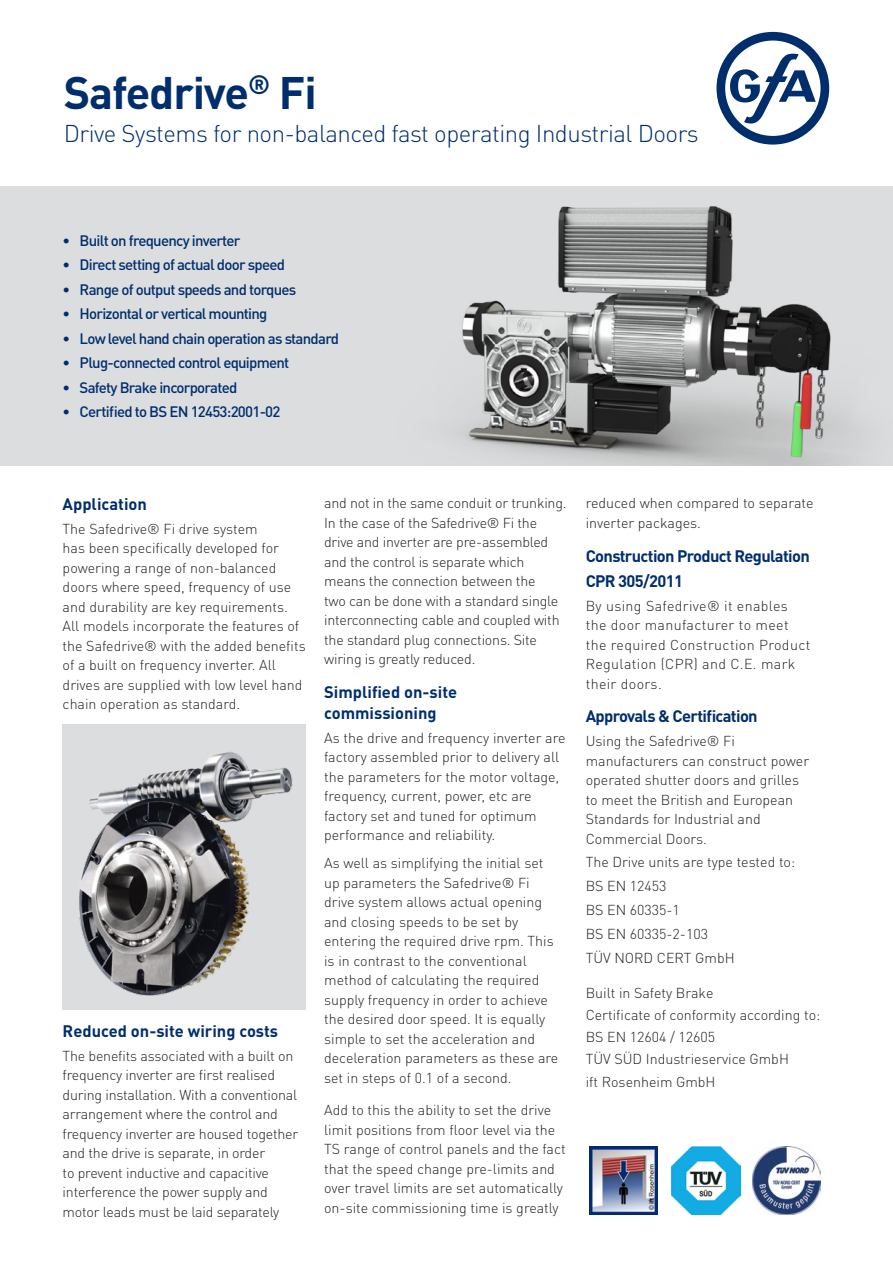
<style>
.page{position:relative;width:893px;height:1263px;background:#fff}
.page>*{position:absolute;margin:0;border:0;box-sizing:border-box;transform-origin:0 0}
.t1{font:700 45px "DIN Pro";letter-spacing:-.025em;color:#002e6d}
.t2{font:300 24px "DIN Pro";letter-spacing:-.02em;color:#002e6d}
.t3{font:700 16.5px/21px "DIN Pro";color:#002e6d}
.t4{font:700 16.5px/25.2px "DIN Pro";letter-spacing:-.04em;color:#002e6d}
.t5{font:500 15px "DIN Pro";letter-spacing:-.05em;color:#002e6d}
.t6{font:300 14.25px/19.5px "DIN Pro";color:#231f20}
.t7{font:300 14.25px/19.5px "DIN Pro";letter-spacing:.025em;color:#231f20}
</style>
<div class="page">
<div style="left:0;top:186px;width:893px;height:280px;background:#dcddde"></div>
<img style="left:458px;top:206px;width:400px;height:260px">
<svg style="left:716px;top:32px;width:113px;height:113px"></svg>
<img style="left:63px;top:724px;width:243px;height:285px">
<img style="left:752px;top:1146px;width:69px;height:69px">
<img style="left:671px;top:1146px;width:70px;height:69px">
<img style="left:589px;top:1146px;width:69px;height:69px">
<h1 class="t1" style="left:64px;top:62px;width:254px">Safedrive<sup>®</sup> Fi</h1>
<h2 class="t2" style="left:64px;top:117px;width:636px">Drive Systems for non-balanced fast operating Industrial Doors</h2>
<p class="t5" style="left:63px;top:230px;width:179px">• Built on frequency inverter</p>
<p class="t5" style="left:63px;top:255px;width:224px">• Direct setting of actual door speed</p>
<p class="t5" style="left:63px;top:279px;width:235px">• Range of output speeds and torques</p>
<p class="t5" style="left:63px;top:304px;width:206px">• Horizontal or vertical mounting</p>
<p class="t5" style="left:63px;top:328px;width:278px">• Low level hand chain operation as standard</p>
<p class="t5" style="left:63px;top:353px;width:228px">• Plug-connected control equipment</p>
<p class="t5" style="left:63px;top:377px;width:176px">• Safety Brake incorporated</p>
<p class="t5" style="left:63px;top:402px;width:219px">• Certified to BS EN 12453:2001-02</p>
<p class="t3" style="left:63px;top:493px;width:86px">Application</p>
<p class="t6" style="left:63px;top:518px;width:245px">The Safedrive® Fi drive system<br>has been specifically developed for powering a range of non-balanced doors where speed, frequency of use and durability are key requirements.<br>All models incorporate the features of the Safedrive® with the added benefits of a built on frequency inverter. All drives are supplied with low level hand chain operation as standard.</p>
<p class="t3" style="left:63px;top:1020px;width:217px">Reduced on-site wiring costs</p>
<p class="t6" style="left:63px;top:1045px;width:237px">The benefits associated with a built on frequency inverter are first realised during installation. With a conventional arrangement where the control and frequency inverter are housed together and the drive is separate, in order<br>to prevent inductive and capacitive interference the power supply and motor leads must be laid separately</p>
<p class="t6" style="left:324px;top:493px;width:244px">and not in the same conduit or trunking.<br>In the case of the Safedrive® Fi the drive and inverter are pre-assembled and the control is separate which means the connection between the<br>two can be done with a standard single interconnecting cable and coupled with the standard plug connections. Site wiring is greatly reduced.</p>
<p class="t3" style="left:324px;top:681px;width:134px">Simplified on-site commissioning</p>
<p class="t6" style="left:324px;top:727px;width:243px">As the drive and frequency inverter are factory assembled prior to delivery all the parameters for the motor voltage, frequency, current, power, etc are factory set and tuned for optimum performance and reliability.</p>
<p class="t6" style="left:324px;top:853px;width:236px">As well as simplifying the initial set up parameters the Safedrive® Fi drive system allows actual opening and closing speeds to be set by entering the required drive rpm. This is in contrast to the conventional method of calculating the required supply frequency in order to achieve the desired door speed. It is equally simple to set the acceleration and deceleration parameters as these are set in steps of 0.1 of a second.</p>
<p class="t6" style="left:324px;top:1100px;width:243px">Add to this the ability to set the drive limit positions from floor level via the TS range of control panels and the fact that the speed change pre-limits and over travel limits are set automatically on-site commissioning time is greatly</p>
<p class="t6" style="left:586px;top:493px;width:229px">reduced when compared to separate inverter packages.</p>
<p class="t4" style="left:586px;top:542px;width:226px">Construction Product Regulation<br>CPR 305/2011</p>
<p class="t7" style="left:586px;top:595px;width:226px">By using Safedrive® it enables the door manufacturer to meet the required Construction Product<br>Regulation (CPR) and C.E. mark their doors.</p>
<p class="t4" style="left:586px;top:703px;width:174px">Approvals &amp; Certification</p>
<p class="t6" style="left:586px;top:731px;width:225px">Using the Safedrive® Fi manufacturers can construct power operated shutter doors and grilles to meet the British and European<br>Standards for Industrial and<br>Commercial Doors.</p>
<p class="t6" style="left:586px;top:850px;width:211px;line-height:23.7px">The Drive units are type tested to:<br>BS EN 12453<br>BS EN 60335-1<br>BS EN 60335-2-103<br>TÜV NORD CERT GmbH</p>
<p class="t6" style="left:586px;top:981px;width:236px;line-height:22.2px">Built in Safety Brake<br>Certificate of conformity according to:<br>BS EN 12604 / 12605<br>TÜV SÜD Industrieservice GmbH<br>ift Rosenheim GmbH</p>
</div>
